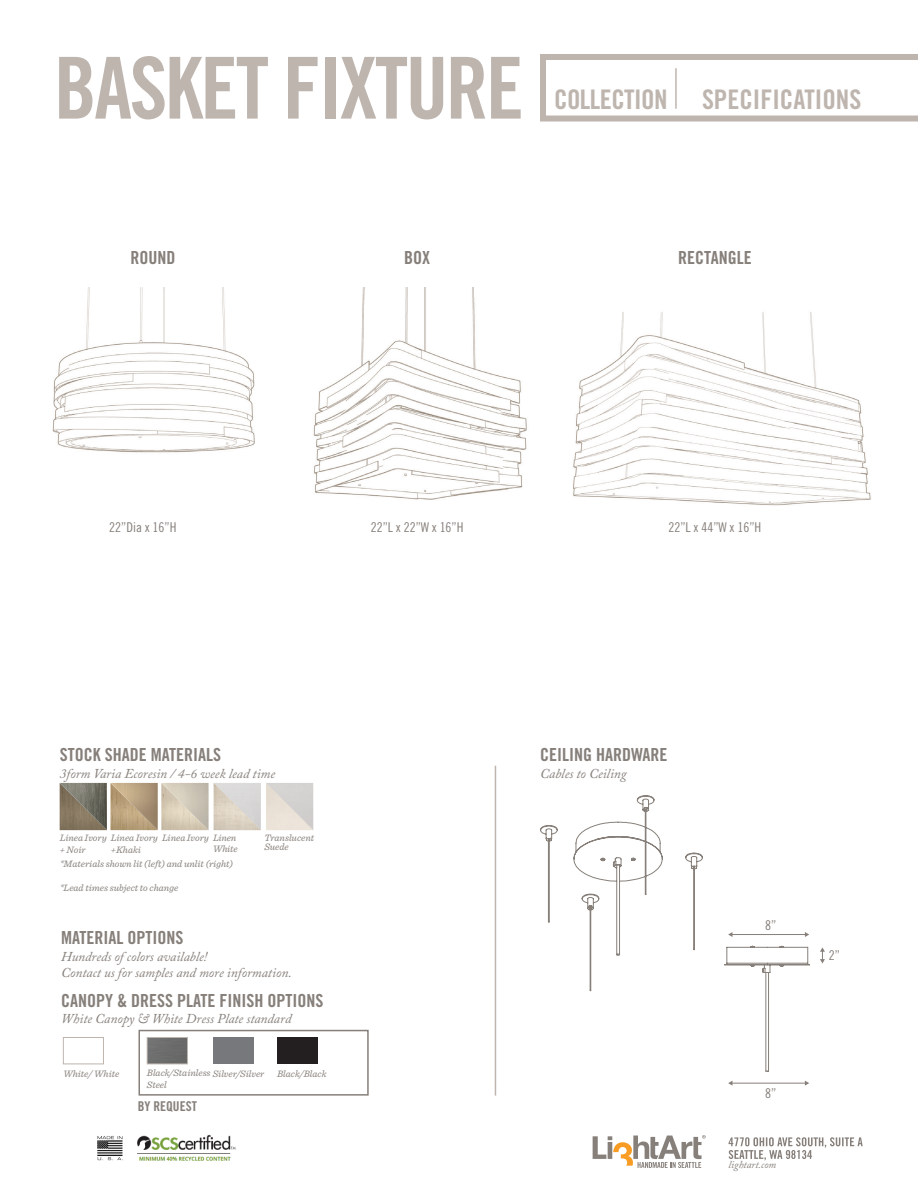
<style>
.page{position:relative;width:918px;height:1188px;background:#fff}
.page>*{position:absolute;margin:0;border:0;box-sizing:border-box;transform-origin:0 0}
.t1{font:85.5px "Trade Gothic LT Std Bd Cn 20";letter-spacing:-.03em;color:#beb5af}
.t2{font:27px "Trade Gothic LT Std Bd Cn 20";color:#beb5af}
.t3{font:27px "Trade Gothic LT Std Bd Cn 20";letter-spacing:-.02em;color:#beb5af}
.t4{font:18px "Trade Gothic LT Std Bd Cn 20";color:#867f7a}
.t5{font:italic 13.5px/16.5px "Adobe Caslon Pro";color:#867f7a}
.t6{font:13.5px "Trade Gothic LT Std Cn 18";color:#867f7a}
.t7{font:13.5px "Trade Gothic LT Std Bd Cn 20";color:#867f7a}
.t8{font:italic 10.5px "Adobe Caslon Pro";color:#867f7a}
.t9{font:italic 9.75px/11.7px "Sentinel";color:#867f7a}
</style>
<div class="page">
<svg style="left:593px;top:1135px;width:113px;height:33px"></svg>
<svg style="left:729px;top:1137px;width:134px;height:23px"></svg>
<img style="left:138px;top:1135px;width:98px;height:26px">
<img style="left:97px;top:1136px;width:26px;height:25px">
<svg style="left:540px;top:54px;width:378px;height:68px"></svg>
<div style="left:139px;top:1030px;width:230px;height:66px;border:2px solid #867f7a"></div>
<div style="left:213px;top:1037px;width:40px;height:27px;background:#76787b"></div>
<div style="left:63px;top:1037px;width:41px;height:27px;background:#fff;border:1px solid #beb5af"></div>
<img style="left:149px;top:1039px;width:37px;height:23px">
<div style="left:147px;top:1037px;width:41px;height:27px;border:1px solid #beb5af"></div>
<div style="left:277px;top:1037px;width:41px;height:27px;background:#231f20"></div>
<hr style="left:495px;top:766px;width:1px;height:330px;background:#beb5af">
<img style="left:60px;top:783px;width:47px;height:47px">
<img style="left:111px;top:783px;width:47px;height:47px">
<img style="left:161px;top:783px;width:48px;height:47px">
<img style="left:214px;top:783px;width:47px;height:47px">
<img style="left:266px;top:783px;width:47px;height:47px">
<img style="left:52px;top:287px;width:819px;height:219px">
<svg style="left:724px;top:945px;width:86px;height:127px"></svg>
<svg style="left:820px;top:947px;width:5px;height:16px"></svg>
<hr style="left:730px;top:934px;width:77px;height:1px;background:#867f7a">
<svg style="left:805px;top:932px;width:4px;height:5px"></svg>
<hr style="left:730px;top:1083px;width:77px;height:1px;background:#867f7a">
<svg style="left:805px;top:1081px;width:4px;height:5px"></svg>
<svg style="left:540px;top:795px;width:163px;height:196px"></svg>
<h1 class="t1" style="left:54px;top:36px;width:471px">BASKET FIXTURE</h1>
<h2 class="t3" style="left:554px;top:83px;width:115px">COLLECTION</h2>
<h2 class="t2" style="left:702px;top:83px;width:161px">SPECIFICATIONS</h2>
<h3 class="t4" style="left:130px;top:247px;width:46px">ROUND</h3>
<h3 class="t4" style="left:404px;top:247px;width:27px">BOX</h3>
<h3 class="t4" style="left:678px;top:247px;width:75px">RECTANGLE</h3>
<h3 class="t6" style="left:109px;top:519px;width:69px">22”Dia x 16”H</h3>
<h3 class="t6" style="left:371px;top:519px;width:94px">22”L x 22”W x 16”H</h3>
<h3 class="t6" style="left:668px;top:519px;width:94px">22”L x 44”W x 16”H</h3>
<h3 class="t4" style="left:60px;top:744px;width:163px">STOCK SHADE MATERIALS</h3>
<h3 class="t5" style="left:60px;top:765px;width:217px">3form Varia Ecoresin / 4-6 week lead time</h3>
<p class="t9" style="left:111px;top:844px;width:32px">+Khaki</p>
<p class="t9" style="left:213px;top:842px;width:26px">White</p>
<p class="t9" style="left:264px;top:833px;width:51px;line-height:9px">Translucent<br>Suede</p>
<p class="t9" style="left:60px;top:832px;width:178px">Linea Ivory Linea Ivory Linea Ivory Linen + Noir</p>
<p class="t9" style="left:60px;top:858px;width:175px">*Materials shown lit (left) and unlit (right)</p>
<p class="t9" style="left:60px;top:881px;width:120px">*Lead times subject to change</p>
<h3 class="t4" style="left:61px;top:927px;width:124px">MATERIAL OPTIONS</h3>
<h3 class="t5" style="left:61px;top:948px;width:232px">Hundreds of colors available!<br>Contact us for samples and more information.</h3>
<h3 class="t4" style="left:61px;top:989px;width:264px">CANOPY &amp; DRESS PLATE FINISH OPTIONS</h3>
<h3 class="t5" style="left:61px;top:1010px;width:232px">White Canopy &amp; White Dress Plate standard</h3>
<p class="t9" style="left:63px;top:1068px;width:58px">White/ White</p>
<p class="t9" style="left:147px;top:1067px;width:119px">Black/Stainless Silver/Silver</p>
<p class="t9" style="left:277px;top:1068px;width:51px">Black/Black</p>
<p class="t9" style="left:147px;top:1079px;width:21px">Steel</p>
<h3 class="t7" style="left:138px;top:1098px;width:61px">BY REQUEST</h3>
<h3 class="t4" style="left:540px;top:744px;width:129px">CEILING HARDWARE</h3>
<h3 class="t5" style="left:540px;top:765px;width:88px">Cables to Ceiling</h3>
<h3 class="t6" style="left:765px;top:917px;width:13px">8”</h3>
<h3 class="t6" style="left:765px;top:1085px;width:13px">8”</h3>
<p class="t8" style="left:729px;top:1159px;width:49px">lightart.com</p>
<h3 class="t6" style="left:829px;top:947px;width:13px">2”</h3>
</div>
